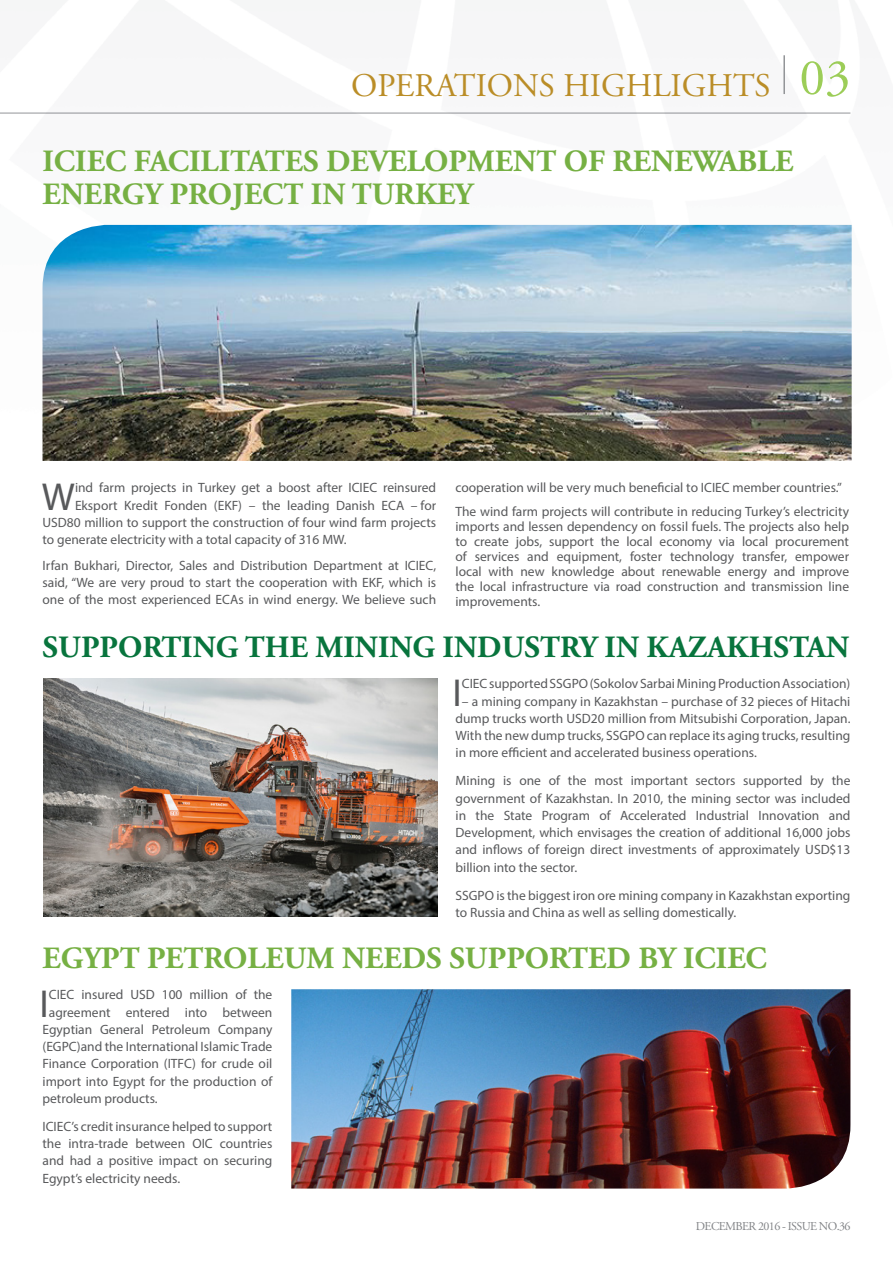
<style>
.page{position:relative;width:893px;height:1263px;background:#fff}
.page>*{position:absolute;margin:0;border:0;box-sizing:border-box;transform-origin:0 0}
.t1{font:39.15px "Myriad Pro";color:#58595b}
.t2{font:33px "Adobe Garamond Pro";color:#ba8d27}
.t3{font:700 30.9px/33px "Adobe Garamond Pro";color:#76b043}
.t4{font:700 30.9px "Adobe Garamond Pro";color:#08743d}
.t5{font:13.5px/17.2px "Myriad Pro";color:#58595b;text-align:justify}
.t6{font:12px "Adobe Garamond Pro";letter-spacing:-.05em;color:#808285}
.s1{font-size:51px;color:#8dc63f}
</style>
<div class="page">
<hr style="left:0;top:113px;width:850px;height:1px;background:#939598">
<hr style="left:783px;top:55px;width:2px;height:39px;background:#939598">
<img style="left:43px;top:678px;width:394px;height:239px">
<img style="left:43px;top:225px;width:809px;height:236px">
<img style="left:291px;top:989px;width:559px;height:199px">
<h2 class="t2" style="left:351px;top:65px;width:501px">OPERATIONS HIGHLIGHTS <span class="s1">03</span></h2>
<h3 class="t3" style="left:43px;top:145px;width:753px">ICIEC FACILITATES DEVELOPMENT OF RENEWABLE<br>ENERGY PROJECT IN TURKEY</h3>
<h1 class="t1" style="left:42px;top:472px;width:35px">W</h1>
<p class="t5" style="left:75px;top:479px;width:363px">ind farm projects in Turkey get a boost after ICIEC reinsured</p>
<p class="t5" style="left:75px;top:496px;width:363px">Eksport Kredit Fonden (EKF) – the leading Danish ECA – for</p>
<p class="t5" style="left:43px;top:513px;width:395px">USD80 million to support the construction of four wind farm projects</p>
<p class="t5" style="left:43px;top:531px;width:306px">to generate electricity with a total capacity of 316 MW.</p>
<p class="t5" style="left:43px;top:556px;width:395px">Irfan Bukhari, Director, Sales and Distribution Department at ICIEC, said, “We are very proud to start the cooperation with EKF, which is one of the most experienced ECAs in wind energy. We believe such</p>
<p class="t5" style="left:455px;top:476px;width:395px;line-height:23.5px">cooperation will be very much beneficial to ICIEC member countries.”<br>The wind farm projects will contribute in reducing Turkey’s electricity</p>
<p class="t5" style="left:455px;top:519px;width:395px;line-height:15px">imports and lessen dependency on fossil fuels. The projects also help to create jobs, support the local economy via local procurement of services and equipment, foster technology transfer, empower local with new knowledge about renewable energy and improve the local infrastructure via road construction and transmission line improvements.</p>
<h3 class="t4" style="left:43px;top:629px;width:808px">SUPPORTING THE MINING INDUSTRY IN KAZAKHSTAN</h3>
<h1 class="t1" style="left:453px;top:668px;width:11px">I</h1>
<p class="t5" style="left:462px;top:675px;width:390px">CIEC supported SSGPO (Sokolov Sarbai Mining Production Association)</p>
<p class="t5" style="left:455px;top:692px;width:396px;text-indent:6px">– a mining company in Kazakhstan – purchase of 32 pieces of Hitachi dump trucks worth USD20 million from Mitsubishi Corporation, Japan.<br>With the new dump trucks, SSGPO can replace its aging trucks, resulting in more efficient and accelerated business operations.</p>
<p class="t5" style="left:455px;top:772px;width:396px">Mining is one of the most important sectors supported by the government of Kazakhstan. In 2010, the mining sector was included in the State Program of Accelerated Industrial Innovation and Development, which envisages the creation of additional 16,000 jobs and inflows of foreign direct investments of approximately USD$13 billion into the sector.</p>
<p class="t5" style="left:455px;top:886px;width:396px">SSGPO is the biggest iron ore mining company in Kazakhstan exporting to Russia and China as well as selling domestically.</p>
<h3 class="t3" style="left:43px;top:942px;width:726px">EGYPT PETROLEUM NEEDS SUPPORTED BY ICIEC</h3>
<h1 class="t1" style="left:40px;top:979px;width:11px">I</h1>
<p class="t5" style="left:49px;top:986px;width:225px">CIEC insured USD 100 million of the</p>
<p class="t5" style="left:49px;top:1003px;width:225px">agreement entered into between</p>
<p class="t5" style="left:43px;top:1020px;width:231px">Egyptian General Petroleum Company</p>
<p class="t5" style="left:43px;top:1038px;width:231px">(EGPC)and the International Islamic Trade</p>
<p class="t5" style="left:43px;top:1055px;width:231px">Finance Corporation (ITFC) for crude oil</p>
<p class="t5" style="left:43px;top:1072px;width:231px">import into Egypt for the production of</p>
<p class="t5" style="left:43px;top:1089px;width:117px">petroleum products.</p>
<p class="t5" style="left:43px;top:1117px;width:231px">ICIEC’s credit insurance helped to support the intra-trade between OIC countries and had a positive impact on securing Egypt’s electricity needs.</p>
<p class="t6" style="left:696px;top:1219px;width:156px">DECEMBER 2016 - ISSUE NO.36</p>
</div>
